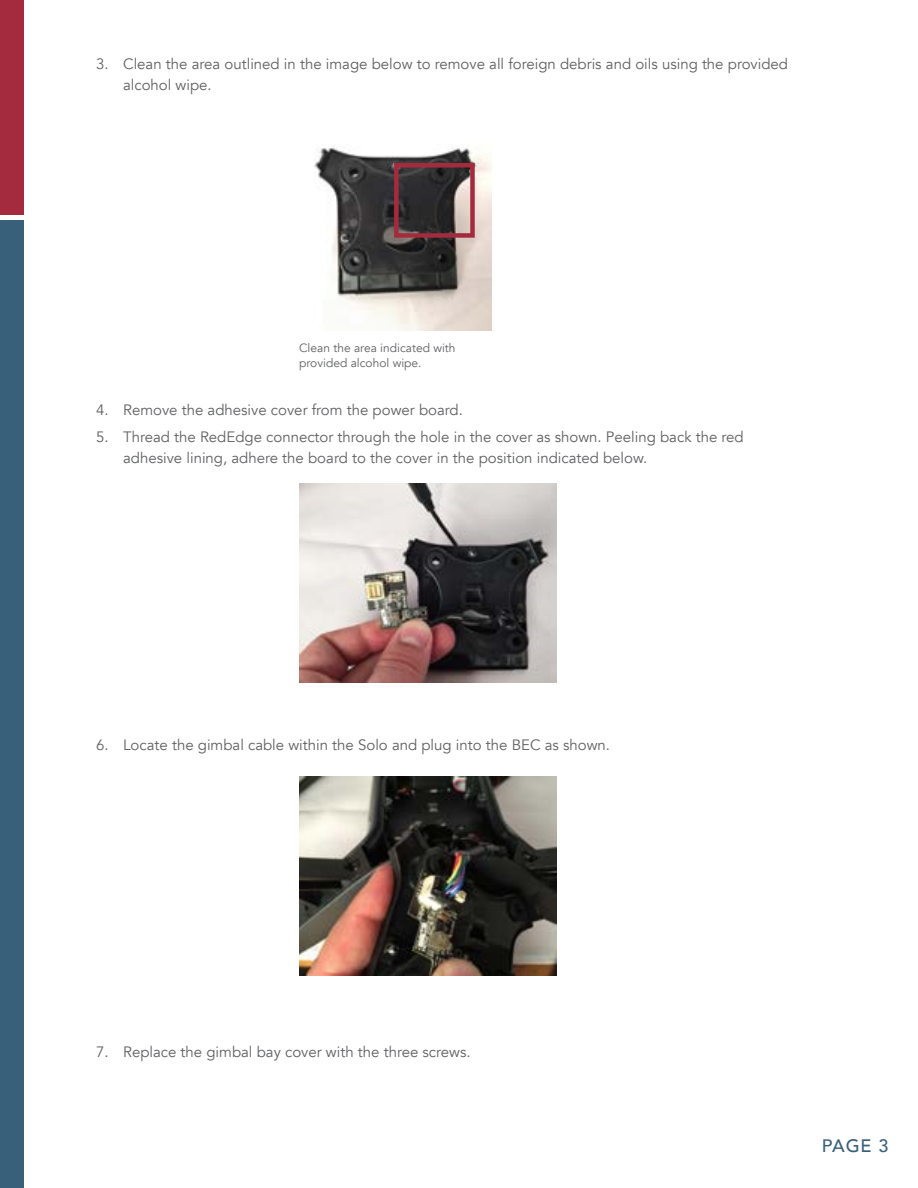
<style>
.page{position:relative;width:918px;height:1188px;background:#fff}
.page>*{position:absolute;margin:0;border:0;box-sizing:border-box;transform-origin:0 0}
.t1{font:500 18px "Avenir";color:#39607a}
.t2{font:15px/21px "Avenir";color:#5f6062}
.t3{font:12px/14.4px "Avenir";color:#5f6062}
</style>
<div class="page">
<div style="left:0;top:0;width:24px;height:215px;background:#a42b3d"></div>
<div style="left:0;top:220px;width:24px;height:968px;background:#39607a"></div>
<img style="left:314px;top:146px;width:177px;height:185px">
<img style="left:299px;top:483px;width:257px;height:199px">
<img style="left:299px;top:777px;width:257px;height:198px">
<div style="left:394px;top:163px;width:81px;height:75px;border:4px solid #a42b3d"></div>
<p class="t2" style="left:123px;top:54px;width:666px;text-indent:-27px">3. Clean the area outlined in the image below to remove all foreign debris and oils using the provided alcohol wipe.</p>
<p class="t3" style="left:299px;top:341px;width:158px">Clean the area indicated with provided alcohol wipe.</p>
<p class="t2" style="left:96px;top:399px;width:368px">4. Remove the adhesive cover from the power board.</p>
<p class="t2" style="left:123px;top:427px;width:622px;text-indent:-27px">5. Thread the RedEdge connector through the hole in the cover as shown. Peeling back the red adhesive lining, adhere the board to the cover in the position indicated below.</p>
<p class="t2" style="left:96px;top:735px;width:515px">6. Locate the gimbal cable within the Solo and plug into the BEC as shown.</p>
<p class="t2" style="left:96px;top:1042px;width:376px">7. Replace the gimbal bay cover with the three screws.</p>
<p class="t1" style="left:822px;top:1130px;width:68px">PAGE 3</p>
</div>
